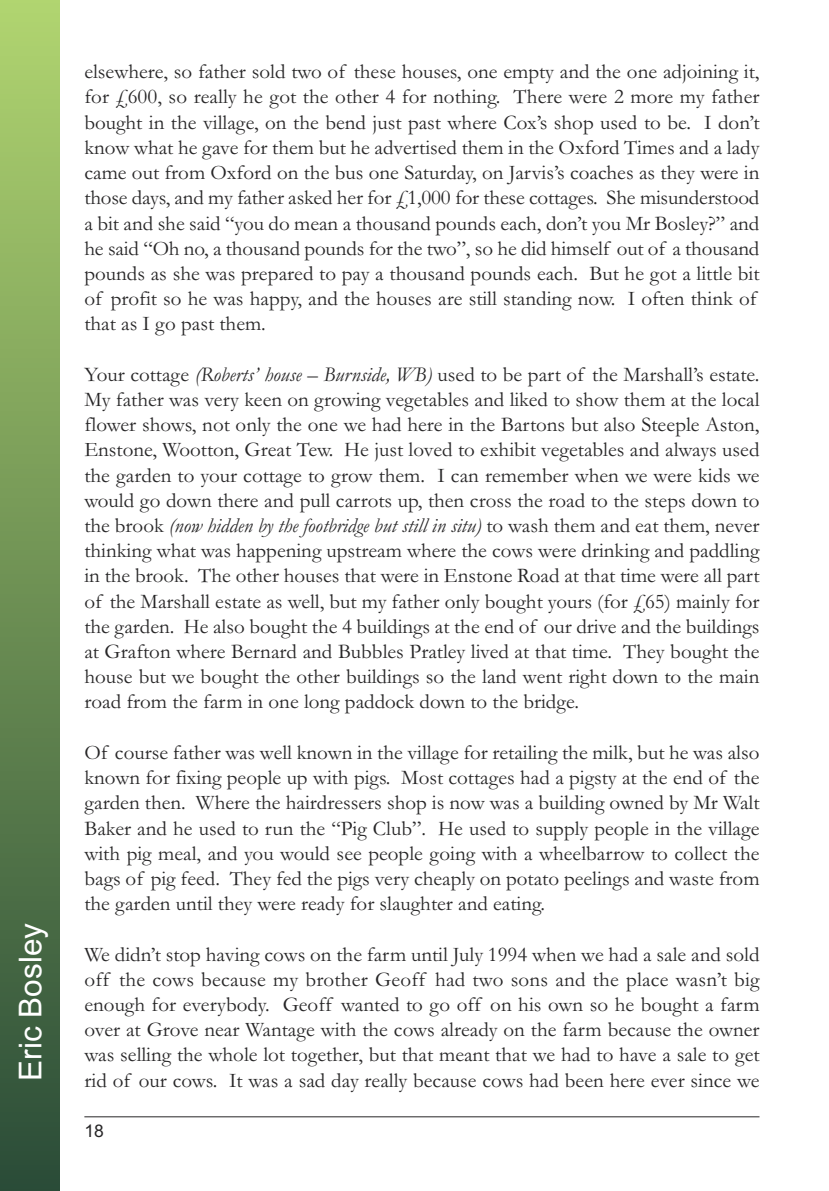
<style>
.page{position:relative;width:829px;height:1191px;background:#fff}
.page>*{position:absolute;margin:0;border:0;box-sizing:border-box;transform-origin:0 0}
.t1{font:31.5px "Arial";color:#fff}
.t2{font:21px/25.2px "Garamond";color:#272627;text-align:justify}
.t3{font:17.5px "Arial";color:#272627}
.s1{font-style:italic}
</style>
<div class="page">
<div style="left:0;top:0;width:60px;height:1191px;background:linear-gradient(to bottom,#b1d570,#2a4b38)"></div>
<hr style="left:84px;top:1116px;width:675px;height:1px;background:#272627">
<h1 class="t1" style="left:12px;top:1080px;width:159px;rotate:-90deg">Eric Bosley</h1>
<p class="t2" style="left:84px;top:58px;width:676px;text-align:left">elsewhere, so father sold two of these houses, one empty and the one adjoining it, for £600, so really he got the other 4 for nothing. There were 2 more my father bought in the village, on the bend just past where Cox’s shop used to be. I don’t know what he gave for them but he advertised them in the Oxford Times and a lady came out from Oxford on the bus one Saturday, on Jarvis’s coaches as they were in those days, and my father asked her for £1,000 for these cottages. She misunderstood a bit and she said “you do mean a thousand pounds each, don’t you Mr Bosley?” and he said “Oh no, a thousand pounds for the two”, so he did himself out of a thousand pounds as she was prepared to pay a thousand pounds each. But he got a little bit of profit so he was happy, and the houses are still standing now. I often think of that as I go past them.</p>
<p class="t2" style="left:84px;top:361px;width:676px">Your cottage <span class="s1">(Roberts’ house – Burnside, WB)</span> used to be part of the Marshall’s estate.<br>My father was very keen on growing vegetables and liked to show them at the local flower shows, not only the one we had here in the Bartons but also Steeple Aston, Enstone, Wootton, Great Tew. He just loved to exhibit vegetables and always used the garden to your cottage to grow them. I can remember when we were kids we would go down there and pull carrots up, then cross the road to the steps down to the brook <span class="s1">(now hidden by the footbridge but still in situ)</span> to wash them and eat them, never thinking what was happening upstream where the cows were drinking and paddling in the brook. The other houses that were in Enstone Road at that time were all part of the Marshall estate as well, but my father only bought yours (for £65) mainly for the garden. He also bought the 4 buildings at the end of our drive and the buildings at Grafton where Bernard and Bubbles Pratley lived at that time. They bought the house but we bought the other buildings so the land went right down to the main road from the farm in one long paddock down to the bridge.</p>
<p class="t2" style="left:84px;top:739px;width:676px">Of course father was well known in the village for retailing the milk, but he was also known for fixing people up with pigs. Most cottages had a pigsty at the end of the garden then. Where the hairdressers shop is now was a building owned by Mr Walt Baker and he used to run the “Pig Club”. He used to supply people in the village with pig meal, and you would see people going with a wheelbarrow to collect the bags of pig feed. They fed the pigs very cheaply on potato peelings and waste from the garden until they were ready for slaughter and eating.</p>
<p class="t2" style="left:84px;top:940px;width:676px">We didn’t stop having cows on the farm until July 1994 when we had a sale and sold off the cows because my brother Geoff had two sons and the place wasn’t big enough for everybody. Geoff wanted to go off on his own so he bought a farm over at Grove near Wantage with the cows already on the farm because the owner was selling the whole lot together, but that meant that we had to have a sale to get</p>
<p class="t2" style="left:84px;top:1066px;width:676px">rid of our cows. It was a sad day really because cows had been here ever since we</p>
<p class="t3" style="left:84px;top:1120px;width:21px">18</p>
</div>
